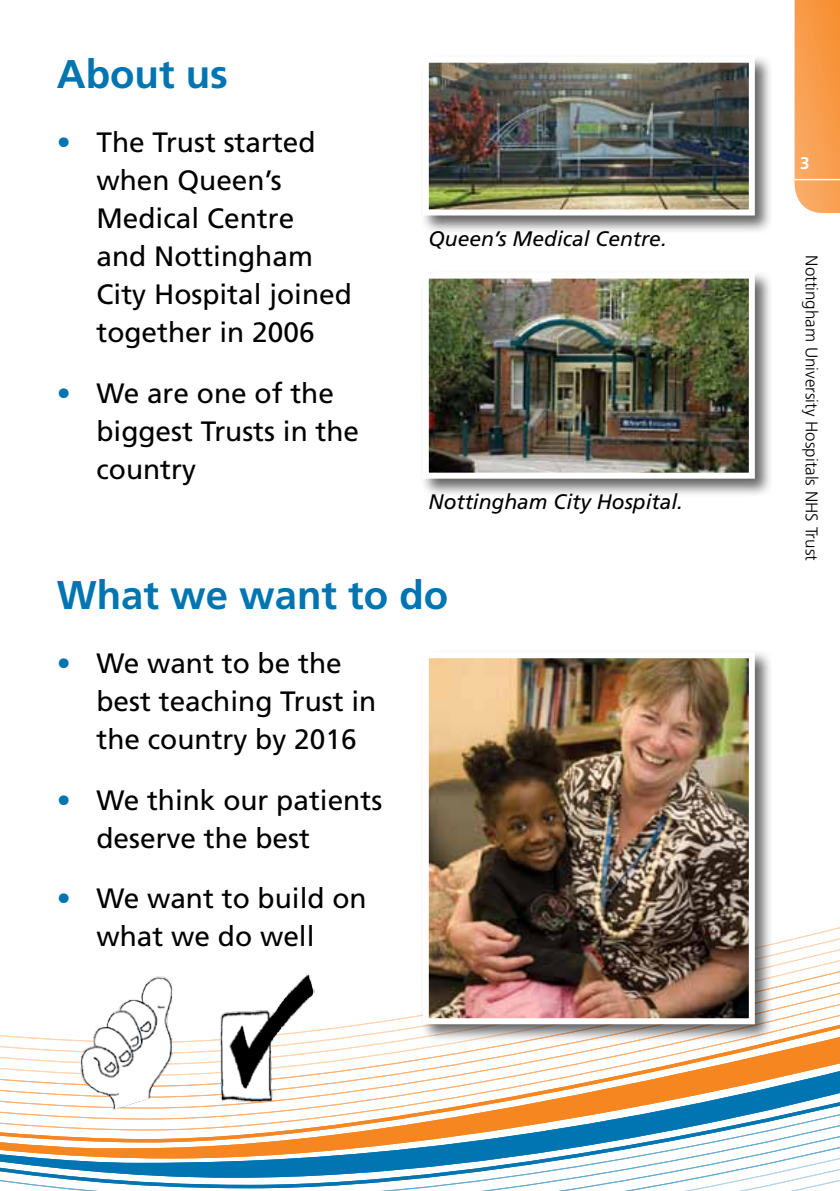
<style>
.page{position:relative;width:840px;height:1191px;background:#fff}
.page>*{position:absolute;margin:0;border:0;box-sizing:border-box;transform-origin:0 0}
.t1{font:700 40px "Frutiger";color:#0075b2}
.t2{font:28px/38px "Frutiger";color:#000}
.t3{font:italic 21px "Frutiger";color:#000}
.t4{font:300 17px "Frutiger";color:#000}
.t5{font:700 17px "Frutiger";color:#fff}
.s1{color:#0075b2}
</style>
<div class="page">
<svg style="left:794px;top:0;width:45px;height:213px;background:#f8a053"></svg>
<hr style="left:794px;top:179px;width:45px;height:1px;background:#fff">
<svg style="left:0;top:1148px;width:839px;height:6px"></svg>
<svg style="left:0;top:1154px;width:839px;height:37px"></svg>
<svg style="left:0;top:1135px;width:839px;height:13px"></svg>
<svg style="left:0;top:1124px;width:839px;height:11px"></svg>
<svg style="left:0;top:1113px;width:839px;height:11px"></svg>
<svg style="left:0;top:1102px;width:839px;height:11px"></svg>
<svg style="left:0;top:1091px;width:839px;height:11px"></svg>
<svg style="left:0;top:1080px;width:839px;height:11px"></svg>
<svg style="left:0;top:1069px;width:839px;height:11px"></svg>
<svg style="left:0;top:1058px;width:839px;height:11px"></svg>
<svg style="left:0;top:1047px;width:839px;height:11px"></svg>
<svg style="left:0;top:927px;width:839px;height:120px"></svg>
<div style="left:419px;top:54px;width:354px;height:180px;background:#000;opacity:.6"></div>
<img style="left:429px;top:64px;width:318px;height:144px">
<div style="left:422px;top:57px;width:332px;height:158px;border:6px solid #fff"></div>
<div style="left:419px;top:270px;width:354px;height:227px;background:#000;opacity:.6"></div>
<img style="left:429px;top:280px;width:318px;height:191px">
<div style="left:422px;top:273px;width:332px;height:205px;border:6px solid #fff"></div>
<div style="left:419px;top:649px;width:354px;height:394px;background:#000;opacity:.6"></div>
<img style="left:429px;top:659px;width:318px;height:358px">
<div style="left:422px;top:652px;width:332px;height:372px;border:6px solid #fff"></div>
<img style="left:74px;top:971px;width:103px;height:146px">
<img style="left:211px;top:971px;width:103px;height:146px">
<h1 class="t1" style="left:57px;top:50px;width:173px">About us</h1>
<p class="t2" style="left:96px;top:123px;width:257px;text-indent:-40px"><span class="s1">•</span> The Trust started when Queen’s<br>Medical Centre<br>and Nottingham<br>City Hospital joined together in 2006</p>
<p class="t2" style="left:96px;top:374px;width:264px;text-indent:-40px"><span class="s1">•</span> We are one of the biggest Trusts in the country</p>
<p class="t3" style="left:428px;top:227px;width:240px">Queen’s Medical Centre.</p>
<p class="t3" style="left:428px;top:490px;width:256px">Nottingham City Hospital.</p>
<h1 class="t1" style="left:57px;top:571px;width:393px">What we want to do</h1>
<p class="t2" style="left:96px;top:644px;width:281px;text-indent:-40px"><span class="s1">•</span> We want to be the best teaching Trust in the country by 2016</p>
<p class="t2" style="left:96px;top:780px;width:287px;text-indent:-40px"><span class="s1">•</span> We think our patients deserve the best</p>
<p class="t2" style="left:57px;top:879px;width:311px;text-align:center"><span class="s1">•</span> We want to build on what we do well</p>
<p class="t5" style="left:799px;top:153px;width:11px">3</p>
<p class="t4" style="left:821px;top:255px;width:307px;rotate:90deg">Nottingham University Hospitals NHS Trust</p>
</div>
